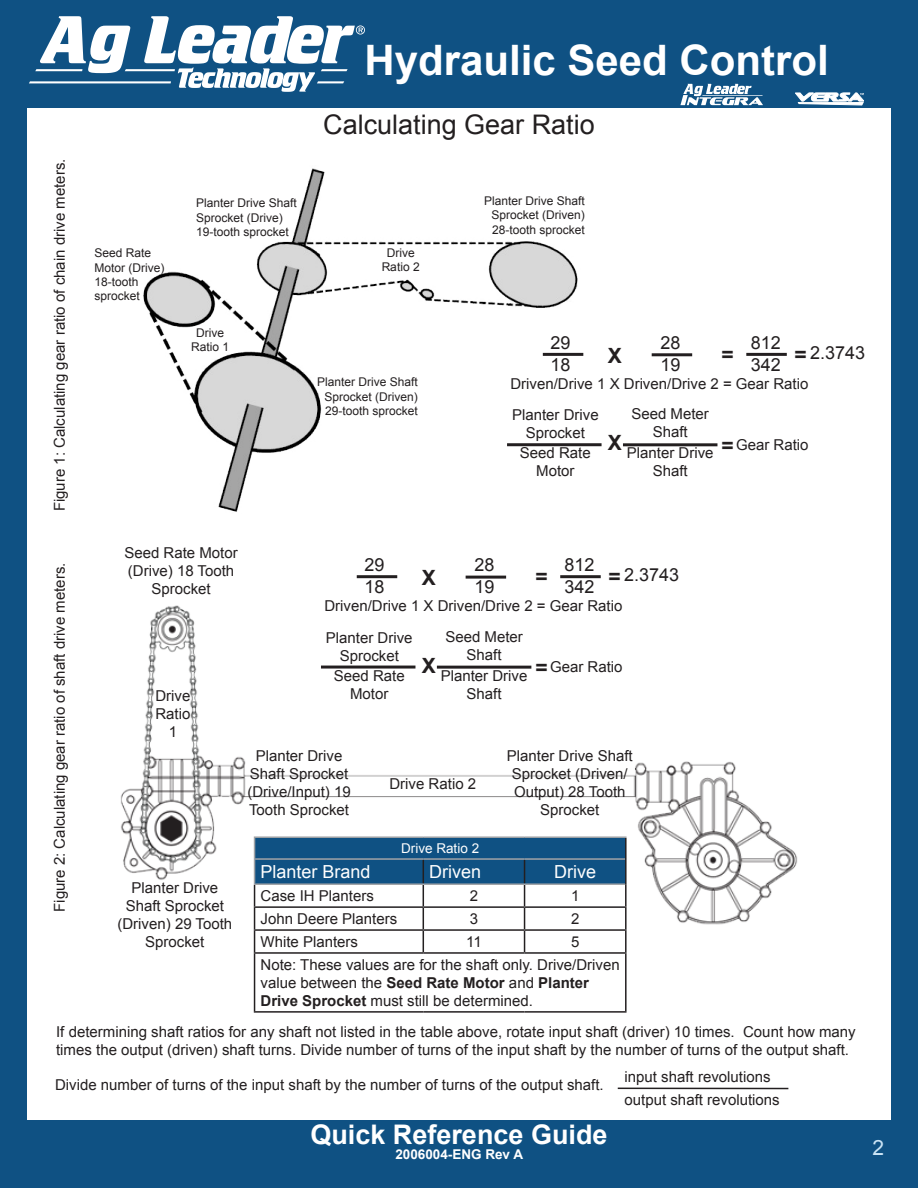
<style>
.page{position:relative;width:918px;height:1188px;background:#fff}
.page>*{position:absolute;margin:0;border:0;box-sizing:border-box;transform-origin:0 0}
.t1{font:700 42px "Arial";color:#fff}
.Callout{font:27px "Arial";color:#231f20}
.t2{font:700 27px "Arial";color:#fff}
.Callout-2{font:700 21px "Arial";color:#231f20}
.t3{font:21px "Arial";color:#cbe4f5}
.Callout-3{font:18px "Arial";color:#231f20}
.Callout-4{font:18px "Arial";color:#fff}
.Callout-5{font:15px/18px "Arial";color:#231f20;text-align:center}
.t4{font:700 13.5px "Arial";color:#fff}
.Callout-6{font:13.5px "Arial";color:#fff}
.Callout-7{font:12px/14.4px "Arial";color:#231f20}
.s1{font-weight:700}
</style>
<div class="page">
<div style="left:0;top:0;width:918px;height:108px;background:#0f5183"></div>
<div style="left:0;top:1120px;width:918px;height:68px;background:#0f5183"></div>
<div style="left:0;top:0;width:27px;height:1188px;background:#0f5183"></div>
<div style="left:891px;top:0;width:27px;height:1188px;background:#0f5183"></div>
<svg style="left:680px;top:84px;width:83px;height:21px"></svg>
<svg style="left:795px;top:93px;width:69px;height:12px"></svg>
<svg style="left:29px;top:16px;width:336px;height:76px"></svg>
<img style="left:120px;top:605px;width:678px;height:323px">
<hr style="left:357px;top:575px;width:40px;height:3px;background:#231f20">
<hr style="left:466px;top:576px;width:40px;height:3px;background:#231f20">
<hr style="left:560px;top:575px;width:41px;height:3px;background:#231f20">
<hr style="left:321px;top:666px;width:94px;height:3px;background:#231f20">
<hr style="left:437px;top:666px;width:94px;height:3px;background:#231f20">
<hr style="left:652px;top:353px;width:40px;height:3px;background:#231f20">
<hr style="left:746px;top:353px;width:41px;height:3px;background:#231f20">
<hr style="left:507px;top:443px;width:95px;height:3px;background:#231f20">
<hr style="left:623px;top:443px;width:94px;height:3px;background:#231f20">
<img style="left:143px;top:168px;width:444px;height:344px">
<hr style="left:625px;top:838px;width:2px;height:21px;background:#231f20">
<hr style="left:625px;top:859px;width:2px;height:25px;background:#231f20">
<hr style="left:625px;top:884px;width:2px;height:22px;background:#231f20">
<hr style="left:525px;top:906px;width:102px;height:2px;background:#231f20">
<hr style="left:625px;top:908px;width:2px;height:21px;background:#231f20">
<hr style="left:525px;top:929px;width:102px;height:2px;background:#231f20">
<hr style="left:625px;top:931px;width:2px;height:21px;background:#231f20">
<hr style="left:423px;top:952px;width:102px;height:2px;background:#231f20">
<hr style="left:525px;top:952px;width:102px;height:2px;background:#231f20">
<hr style="left:625px;top:954px;width:2px;height:57px;background:#231f20">
<hr style="left:254px;top:952px;width:169px;height:2px;background:#231f20">
<hr style="left:254px;top:954px;width:1px;height:57px;background:#231f20">
<hr style="left:254px;top:1011px;width:169px;height:2px;background:#231f20">
<hr style="left:423px;top:1011px;width:102px;height:2px;background:#231f20">
<hr style="left:525px;top:1011px;width:102px;height:2px;background:#231f20">
<hr style="left:254px;top:836px;width:169px;height:2px;background:#a1a3a6">
<hr style="left:423px;top:836px;width:102px;height:2px;background:#a1a3a6">
<hr style="left:525px;top:836px;width:102px;height:2px;background:#a1a3a6">
<svg style="left:254px;top:837px;width:372px;height:115px"></svg>
<hr style="left:423px;top:858px;width:102px;height:2px;background:#a1a3a6">
<hr style="left:525px;top:858px;width:100px;height:2px;background:#a1a3a6">
<hr style="left:254px;top:883px;width:169px;height:2px;background:#a1a3a6">
<hr style="left:423px;top:883px;width:102px;height:2px;background:#a1a3a6">
<hr style="left:525px;top:883px;width:100px;height:2px;background:#a1a3a6">
<hr style="left:618px;top:1088px;width:170px;height:1px;background:#231f20">
<p class="Callout-5" style="left:51px;top:511px;width:354px;rotate:-90deg">Figure 1: Calculating gear ratio of chain drive meters.</p>
<p class="Callout-7" style="left:94px;top:246px;width:71px">Seed Rate<br>Motor (Drive)<br>18-tooth sprocket</p>
<h1 class="t1" style="left:364px;top:33px;width:466px">Hydraulic Seed Control</h1>
<p class="Callout" style="left:323px;top:106px;width:273px">Calculating Gear Ratio</p>
<p class="Callout-7" style="left:196px;top:196px;width:102px">Planter Drive Shaft<br>Sprocket (Drive)<br>19-tooth sprocket</p>
<p class="Callout-7" style="left:491px;top:193px;width:95px;text-align:justify;text-indent:-7px">Planter Drive Shaft Sprocket (Driven)<br>28-tooth sprocket</p>
<p class="Callout-7" style="left:191px;top:326px;width:40px;text-align:center">Drive<br>Ratio 1</p>
<p class="Callout-7" style="left:382px;top:245px;width:40px;text-align:center">Drive<br>Ratio 2</p>
<p class="Callout-7" style="left:325px;top:375px;width:95px;text-align:justify;text-indent:-7px">Planter Drive Shaft Sprocket (Driven)<br>29-tooth sprocket</p>
<p class="Callout-3" style="left:551px;top:331px;width:22px">29</p>
<p class="Callout-3" style="left:661px;top:331px;width:22px">28</p>
<p class="Callout-3" style="left:751px;top:331px;width:32px">812</p>
<p class="Callout-3" style="left:551px;top:352px;width:22px">18</p>
<p class="Callout-3" style="left:661px;top:352px;width:22px">19</p>
<p class="Callout-3" style="left:751px;top:352px;width:32px">342</p>
<p class="Callout-5" style="left:510px;top:374px;width:299px">Driven/Drive 1 X Driven/Drive 2 = Gear Ratio</p>
<p class="Callout-3" style="left:810px;top:341px;width:57px">2.3743</p>
<p class="Callout-2" style="left:608px;top:342px;width:16px">X</p>
<p class="Callout-2" style="left:721px;top:341px;width:14px">=</p>
<p class="Callout-2" style="left:794px;top:341px;width:14px">=</p>
<p class="Callout-5" style="left:512px;top:406px;width:88px">Planter Drive<br>Sprocket</p>
<p class="Callout-5" style="left:520px;top:444px;width:72px">Seed Rate<br>Motor</p>
<p class="Callout-5" style="left:631px;top:405px;width:79px">Seed Meter<br>Shaft</p>
<p class="Callout-5" style="left:627px;top:444px;width:88px">Planter Drive<br>Shaft</p>
<p class="Callout-2" style="left:608px;top:429px;width:16px">X</p>
<p class="Callout-2" style="left:721px;top:432px;width:14px">=</p>
<p class="Callout-5" style="left:736px;top:436px;width:74px">Gear Ratio</p>
<p class="Callout-5" style="left:124px;top:544px;width:115px">Seed Rate Motor (Drive) 18 Tooth<br>Sprocket</p>
<p class="Callout-3" style="left:364px;top:553px;width:22px">29</p>
<p class="Callout-3" style="left:475px;top:553px;width:22px">28</p>
<p class="Callout-3" style="left:565px;top:553px;width:32px">812</p>
<p class="Callout-3" style="left:364px;top:575px;width:22px">18</p>
<p class="Callout-3" style="left:475px;top:575px;width:22px">19</p>
<p class="Callout-3" style="left:565px;top:575px;width:32px">342</p>
<p class="Callout-5" style="left:324px;top:597px;width:299px">Driven/Drive 1 X Driven/Drive 2 = Gear Ratio</p>
<p class="Callout-5" style="left:51px;top:912px;width:351px;rotate:-90deg">Figure 2: Calculating gear ratio of shaft drive meters.</p>
<p class="Callout-3" style="left:624px;top:563px;width:57px">2.3743</p>
<p class="Callout-2" style="left:422px;top:564px;width:16px">X</p>
<p class="Callout-2" style="left:535px;top:563px;width:14px">=</p>
<p class="Callout-2" style="left:608px;top:563px;width:14px">=</p>
<p class="Callout-5" style="left:445px;top:628px;width:79px">Seed Meter<br>Shaft</p>
<p class="Callout-5" style="left:441px;top:667px;width:88px">Planter Drive<br>Shaft</p>
<p class="Callout-5" style="left:326px;top:629px;width:88px">Planter Drive<br>Sprocket</p>
<p class="Callout-5" style="left:334px;top:667px;width:72px">Seed Rate<br>Motor</p>
<p class="Callout-2" style="left:422px;top:651px;width:16px">X</p>
<p class="Callout-2" style="left:535px;top:654px;width:14px">=</p>
<p class="Callout-5" style="left:550px;top:658px;width:74px">Gear Ratio</p>
<p class="Callout-5" style="left:155px;top:687px;width:37px">Drive<br>Ratio<br>1</p>
<p class="Callout-5" style="left:247px;top:747px;width:105px">Planter Drive<br>Shaft Sprocket (Drive/Input) 19<br>Tooth Sprocket</p>
<p class="Callout-5" style="left:507px;top:747px;width:127px">Planter Drive Shaft<br>Sprocket (Driven/<br>Output) 28 Tooth<br>Sprocket</p>
<p class="Callout-5" style="left:389px;top:775px;width:88px">Drive Ratio 2</p>
<p class="Callout-6" style="left:401px;top:839px;width:80px">Drive Ratio 2</p>
<p class="Callout-4" style="left:261px;top:860px;width:112px">Planter Brand</p>
<p class="Callout-4" style="left:429px;top:860px;width:54px">Driven</p>
<p class="Callout-4" style="left:554px;top:860px;width:43px">Drive</p>
<p class="Callout-5" style="left:261px;top:887px;width:115px">Case IH Planters</p>
<p class="Callout-5" style="left:470px;top:887px;width:10px">2</p>
<p class="Callout-5" style="left:571px;top:887px;width:10px">1</p>
<p class="Callout-5" style="left:261px;top:910px;width:138px">John Deere Planters</p>
<p class="Callout-5" style="left:470px;top:910px;width:10px">3</p>
<p class="Callout-5" style="left:571px;top:910px;width:10px">2</p>
<p class="Callout-5" style="left:261px;top:933px;width:99px">White Planters</p>
<p class="Callout-5" style="left:466px;top:933px;width:17px">11</p>
<p class="Callout-5" style="left:571px;top:933px;width:10px">5</p>
<p class="Callout-5" style="left:261px;top:956px;width:361px;text-align:left">Note: These values are for the shaft only. Drive/Driven value between the <span class="s1">Seed Rate Motor</span> and <span class="s1">Planter<br>Drive Sprocket</span> must still be determined.</p>
<p class="Callout-5" style="left:56px;top:1023px;width:801px;text-align:left">If determining shaft ratios for any shaft not listed in the table above, rotate input shaft (driver) 10 times. Count how many times the output (driven) shaft turns. Divide number of turns of the input shaft by the number of turns of the output shaft.</p>
<p class="Callout-5" style="left:625px;top:1068px;width:147px">input shaft revolutions</p>
<p class="Callout-5" style="left:625px;top:1091px;width:157px">output shaft revolutions</p>
<p class="Callout-5" style="left:118px;top:879px;width:116px">Planter Drive<br>Shaft Sprocket (Driven) 29 Tooth<br>Sprocket</p>
<p class="Callout-5" style="left:55px;top:1076px;width:550px">Divide number of turns of the input shaft by the number of turns of the output shaft.</p>
<h2 class="t2" style="left:310px;top:1117px;width:299px">Quick Reference Guide</h2>
<p class="t4" style="left:395px;top:1146px;width:129px">2006004-ENG Rev A</p>
<h3 class="t3" style="left:873px;top:1134px;width:13px">2</h3>
</div>
